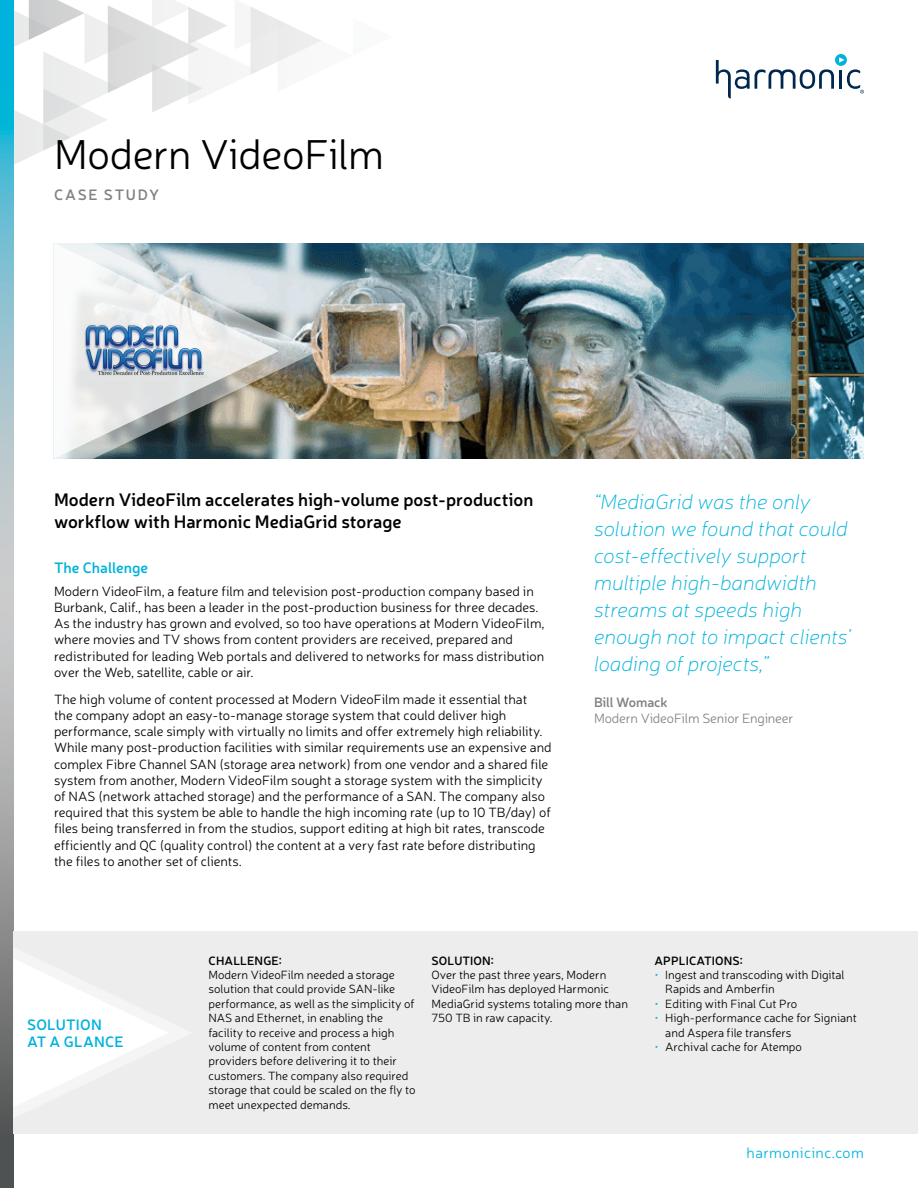
<style>
.page{position:relative;width:918px;height:1188px;background:#fff}
.page>*{position:absolute;margin:0;border:0;box-sizing:border-box;transform-origin:0 0}
.t1{font:300 42px "Neris";letter-spacing:-.01em;color:#000}
.t2{font:italic 100 21px/27px "Neris";color:#00b3dc}
.t3{font:600 18px/21.6px "Neris";letter-spacing:-.005em;color:#000}
.t4{font:600 15px/16.5px "Neris";letter-spacing:.015em;color:#00b3dc}
.t5{font:300 15px "Neris";letter-spacing:.03em;color:#00b3dc}
.t6{font:600 15px "Neris";letter-spacing:.12em;color:#808285}
.t7{font:300 13.5px/16.2px "Neris";color:#000}
.t8{font:300 13.5px "Neris";letter-spacing:-.01em;color:#808285}
.t9{font:600 13.5px "Neris";letter-spacing:-.01em;color:#808285}
.t10{font:300 12px/14.4px "Neris";color:#000}
.t11{font:600 12px "Neris";letter-spacing:.01em;color:#000}
.s1{color:#00b3dc}
</style>
<div class="page">
<svg style="left:14px;top:0;width:307px;height:164px"></svg>
<svg style="left:835px;top:54px;width:12px;height:12px"></svg>
<svg style="left:716px;top:57px;width:148px;height:42px"></svg>
<svg style="left:0;top:0;width:14px;height:1188px;background:#83a9b2"></svg>
<img style="left:319px;top:243px;width:545px;height:216px">
<div style="left:14px;top:932px;width:904px;height:202px;background:#ededee"></div>
<svg style="left:14px;top:959px;width:154px;height:148px"></svg>
<img style="left:53px;top:243px;width:266px;height:216px">
<svg style="left:54px;top:243px;width:225px;height:216px"></svg>
<img style="left:82px;top:324px;width:125px;height:53px">
<h1 class="t1" style="left:54px;top:128px;width:331px">Modern VideoFilm</h1>
<p class="t6" style="left:54px;top:185px;width:107px">Case Study</p>
<h3 class="t3" style="left:54px;top:488px;width:481px">Modern VideoFilm accelerates high-volume post-production workflow with Harmonic MediaGrid storage</h3>
<p class="t4" style="left:54px;top:559px;width:96px">The Challenge</p>
<p class="t7" style="left:54px;top:583px;width:492px">Modern VideoFilm, a feature film and television post-production company based in Burbank, Calif., has been a leader in the post-production business for three decades.<br>As the industry has grown and evolved, so too have operations at Modern VideoFilm, where movies and TV shows from content providers are received, prepared and redistributed for leading Web portals and delivered to networks for mass distribution over the Web, satellite, cable or air.</p>
<p class="t7" style="left:54px;top:691px;width:499px">The high volume of content processed at Modern VideoFilm made it essential that<br>the company adopt an easy-to-manage storage system that could deliver high performance, scale simply with virtually no limits and offer extremely high reliability.<br>While many post-production facilities with similar requirements use an expensive and complex Fibre Channel SAN (storage area network) from one vendor and a shared file system from another, Modern VideoFilm sought a storage system with the simplicity of NAS (network attached storage) and the performance of a SAN. The company also required that this system be able to handle the high incoming rate (up to 10 TB/day) of files being transferred in from the studios, support editing at high bit rates, transcode efficiently and QC (quality control) the content at a very fast rate before distributing the files to another set of clients.</p>
<h2 class="t2" style="left:594px;top:487px;width:259px">“MediaGrid was the only solution we found that could cost-effectively support multiple high-bandwidth streams at speeds high enough not to impact clients’ loading of projects,”</h2>
<p class="t9" style="left:594px;top:693px;width:75px">Bill Womack</p>
<p class="t8" style="left:594px;top:710px;width:201px">Modern VideoFilm Senior Engineer</p>
<p class="t4" style="left:27px;top:1016px;width:98px">Solution<br>at a Glance</p>
<p class="t11" style="left:208px;top:952px;width:75px">Challenge:</p>
<p class="t10" style="left:208px;top:967px;width:209px">Modern VideoFilm needed a storage solution that could provide SAN-like performance, as well as the simplicity of NAS and Ethernet, in enabling the facility to receive and process a high volume of content from content providers before delivering it to their customers. The company also required storage that could be scaled on the fly to meet unexpected demands.</p>
<p class="t11" style="left:432px;top:952px;width:64px">Solution:</p>
<p class="t10" style="left:431px;top:967px;width:198px">Over the past three years, Modern<br>VideoFilm has deployed Harmonic<br>MediaGrid systems totaling more than<br>750 TB in raw capacity.</p>
<p class="t11" style="left:655px;top:952px;width:90px">Applications:</p>
<p class="t10" style="left:665px;top:967px;width:181px;text-indent:-11px"><span class="s1">•</span> Ingest and transcoding with Digital<br>Rapids and Amberfin</p>
<p class="t10" style="left:654px;top:996px;width:144px"><span class="s1">•</span> Editing with Final Cut Pro</p>
<p class="t10" style="left:665px;top:1011px;width:193px;text-indent:-11px"><span class="s1">•</span> High-performance cache for Signiant and Aspera file transfers</p>
<p class="t10" style="left:654px;top:1039px;width:149px"><span class="s1">•</span> Archival cache for Atempo</p>
<p class="t5" style="left:747px;top:1143px;width:119px">harmonicinc.com</p>
</div>
